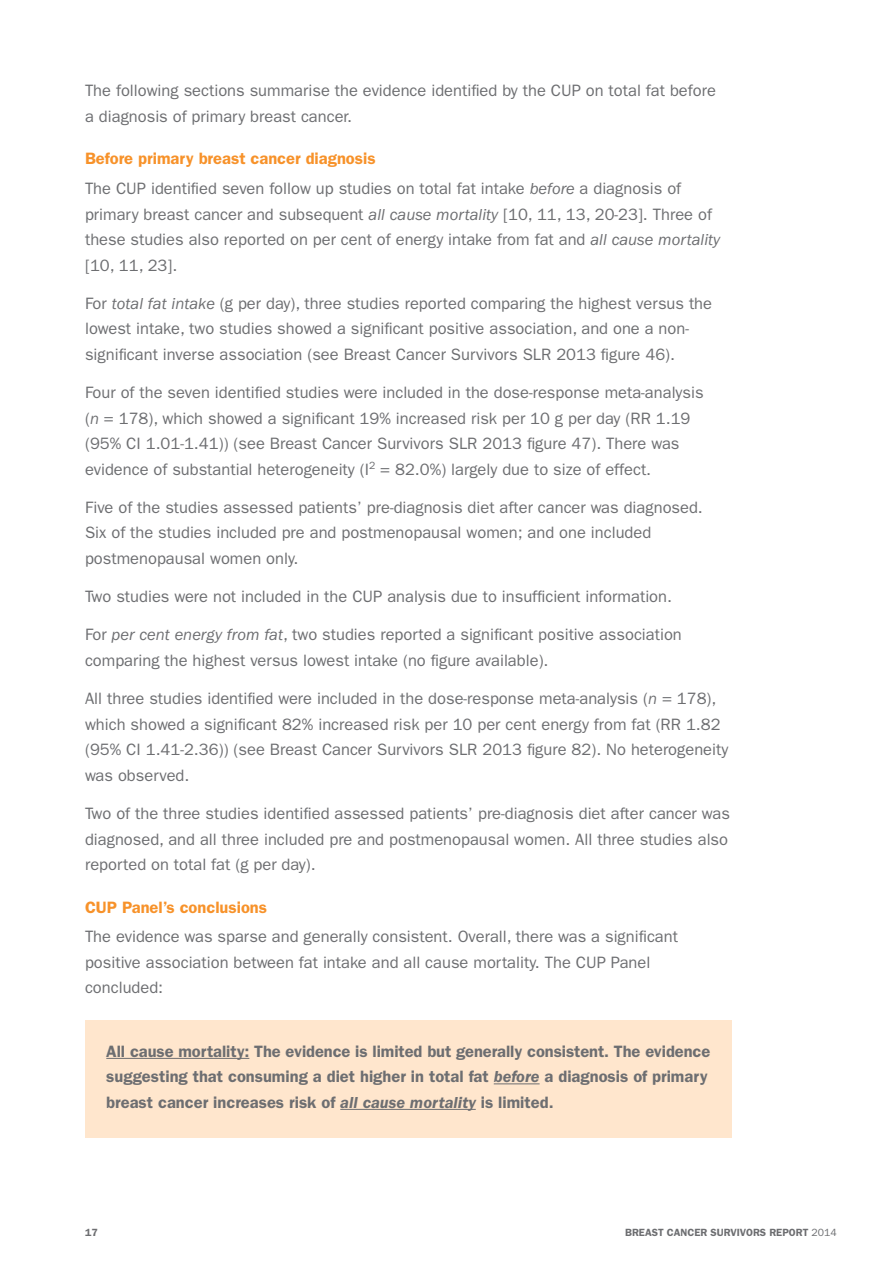
<style>
.page{position:relative;width:893px;height:1263px;background:#fff}
.page>*{position:absolute;margin:0;border:0;box-sizing:border-box;transform-origin:0 0}
.t1{font:16.5px/25.5px "ITC Franklin Gothic Std";color:#6d6e71}
.t2{font:600 16.5px/25.5px "ITC Franklin Gothic Std";color:#6d6e71}
.t3{font:600 16.5px "ITC Franklin Gothic Std";color:#f7922a}
.t4{font:600 10.5px "ITC Franklin Gothic Std";color:#6d6e71}
.s1{font-weight:600;color:#f7922a}
.s2{font-style:italic}
.s3{font-weight:400}
</style>
<div class="page">
<div style="left:85px;top:1020px;width:646px;height:117px;background:#ffe6cd"></div>
<hr style="left:106px;top:1058px;width:143px;height:1px;background:#6d6e71">
<hr style="left:494px;top:1083px;width:46px;height:1px;background:#6d6e71">
<hr style="left:340px;top:1109px;width:136px;height:1px;background:#6d6e71">
<p class="t1" style="left:85px;top:78px;width:632px">The following sections summarise the evidence identified by the CUP on total fat before a diagnosis of primary breast cancer.</p>
<p class="t1" style="left:85px;top:144px;width:598px;line-height:29.7px"><span class="s1">Before primary breast cancer diagnosis<br></span>The CUP identified seven follow up studies on total fat intake <span class="s2">before</span> a diagnosis of</p>
<p class="t1" style="left:85px;top:201px;width:637px">primary breast cancer and subsequent <span class="s2">all cause mortality</span> [10, 11, 13, 20-23]. Three of these studies also reported on per cent of energy intake from fat and <span class="s2">all cause mortality </span>[10, 11, 23].</p>
<p class="t1" style="left:85px;top:291px;width:629px">For <span class="s2">total fat intake</span> (g per day), three studies reported comparing the highest versus the lowest intake, two studies showed a significant positive association, and one a non&shy;significant inverse association (see Breast Cancer Survivors SLR 2013 figure 46).</p>
<p class="t1" style="left:85px;top:380px;width:620px">Four of the seven identified studies were included in the dose-response meta-analysis (<span class="s2">n</span> = 178), which showed a significant 19% increased risk per 10 g per day (RR 1.19 (95% CI 1.01-1.41)) (see Breast Cancer Survivors SLR 2013 figure 47). There was evidence of substantial heterogeneity (I<sup>2</sup> = 82.0%) largely due to size of effect.</p>
<p class="t1" style="left:85px;top:495px;width:619px">Five of the studies assessed patients’ pre-diagnosis diet after cancer was diagnosed.<br>Six of the studies included pre and postmenopausal women; and one included postmenopausal women only.</p>
<p class="t1" style="left:85px;top:584px;width:588px">Two studies were not included in the CUP analysis due to insufficient information.</p>
<p class="t1" style="left:85px;top:622px;width:598px">For <span class="s2">per cent energy from fat</span>, two studies reported a significant positive association comparing the highest versus lowest intake (no figure available).</p>
<p class="t1" style="left:85px;top:686px;width:645px">All three studies identified were included in the dose-response meta-analysis (<span class="s2">n</span> = 178), which showed a significant 82% increased risk per 10 per cent energy from fat (RR 1.82 (95% CI 1.41-2.36)) (see Breast Cancer Survivors SLR 2013 figure 82). No heterogeneity was observed.</p>
<p class="t1" style="left:85px;top:801px;width:646px;text-align:justify">Two of the three studies identified assessed patients’ pre-diagnosis diet after cancer was diagnosed, and all three included pre and postmenopausal women. All three studies also reported on total fat (g per day).</p>
<p class="t3" style="left:85px;top:897px;width:184px">CUP Panel’s conclusions</p>
<p class="t1" style="left:85px;top:924px;width:594px">The evidence was sparse and generally consistent. Overall, there was a significant positive association between fat intake and all cause mortality. The CUP Panel concluded:</p>
<p class="t2" style="left:106px;top:1038px;width:605px">All cause mortality: The evidence is limited but generally consistent. The evidence suggesting that consuming a diet higher in total fat <span class="s2">before</span> a diagnosis of primary breast cancer increases risk of <span class="s2">all cause mortality</span> is limited.</p>
<p class="t4" style="left:85px;top:1226px;width:14px">17</p>
<p class="t4" style="left:625px;top:1226px;width:213px">BREAST CANCER SURVIVORS REPORT <span class="s3">2014</span></p>
</div>
